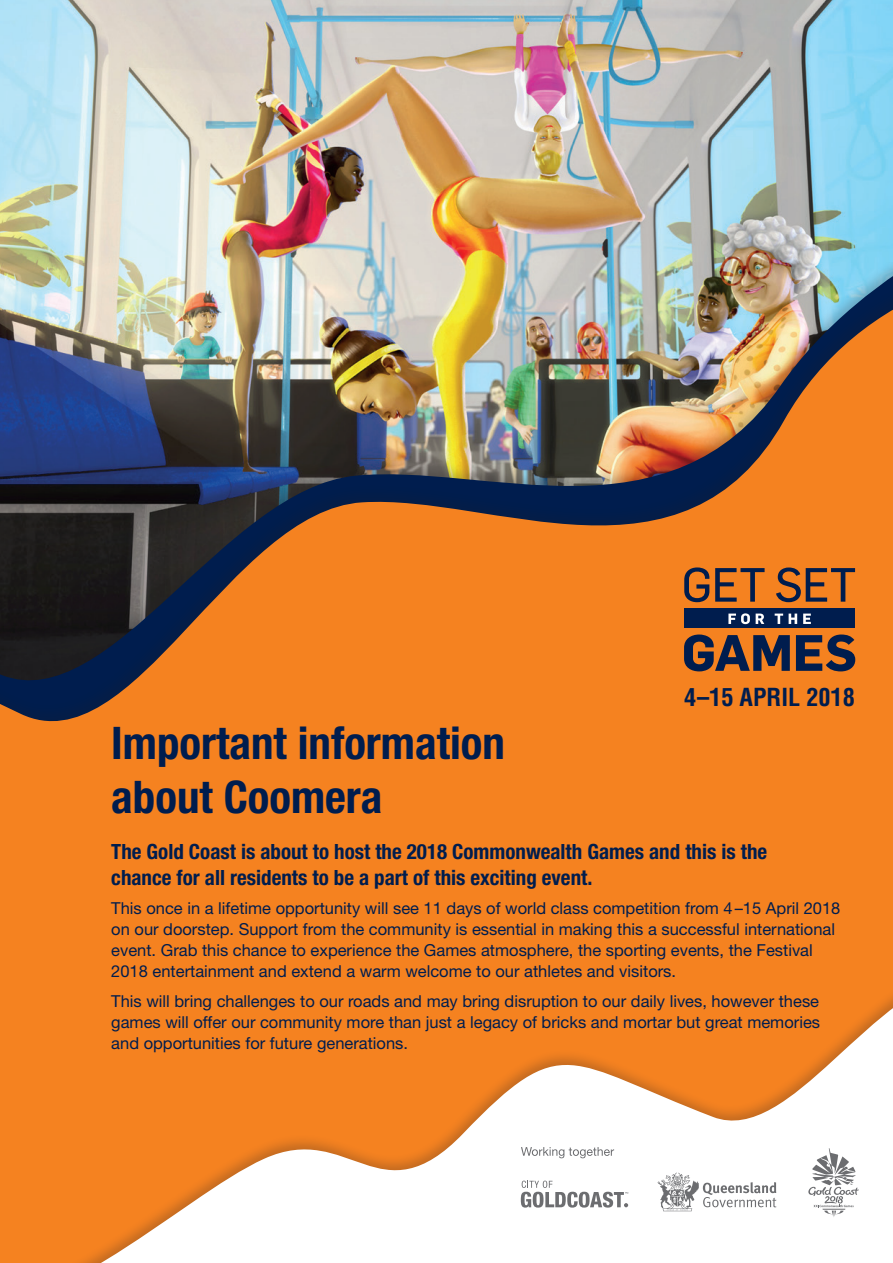
<style>
.page{position:relative;width:893px;height:1263px;background:#fff}
.page>*{position:absolute;margin:0;border:0;box-sizing:border-box;transform-origin:0 0}
.t1{font:700 condensed 45px/54px "Helvetica Neue LT Std";color:#001d4e}
.t2{font:700 condensed 24.3px "Helvetica LT Std";color:#001d4e}
.t3{font:700 condensed 21px/25.2px "Helvetica Neue LT Std";color:#001d4e}
.t4{font:16.5px/21px "Helvetica Neue LT Std";color:#001d4e}
</style>
<div class="page">
<img style="left:0;top:0;width:893px;height:263px">
<img style="left:0;top:263px;width:893px;height:436px">
<div style="left:0;top:699px;width:893px;height:564px;background:#231f20;opacity:.25"></div>
<svg style="left:0;top:715px;width:893px;height:548px;fill:#f58220"></svg>
<svg style="left:808px;top:1148px;width:51px;height:69px"></svg>
<svg style="left:521px;top:1180px;width:107px;height:27px"></svg>
<svg style="left:658px;top:1172px;width:118px;height:39px"></svg>
<svg style="left:521px;top:1147px;width:93px;height:11px"></svg>
<div style="left:684px;top:608px;width:171px;height:20px;background:#001d4e"></div>
<svg style="left:684px;top:567px;width:171px;height:35px"></svg>
<svg style="left:684px;top:634px;width:106px;height:37px"></svg>
<svg style="left:796px;top:634px;width:59px;height:37px"></svg>
<svg style="left:728px;top:613px;width:22px;height:11px"></svg>
<svg style="left:756px;top:614px;width:8px;height:10px"></svg>
<svg style="left:775px;top:614px;width:8px;height:10px"></svg>
<svg style="left:789px;top:614px;width:8px;height:10px"></svg>
<svg style="left:803px;top:614px;width:8px;height:10px"></svg>
<h2 class="t2" style="left:684px;top:681px;width:172px">4 –15 APRIL 2018</h2>
<h1 class="t1" style="left:111px;top:715px;width:395px">Important information about Coomera</h1>
<p class="t3" style="left:111px;top:839px;width:657px">The Gold Coast is about to host the 2018 Commonwealth Games and this is the chance for all residents to be a part of this exciting event.</p>
<p class="t4" style="left:111px;top:897px;width:731px">This once in a lifetime opportunity will see 11 days of world class competition from 4–15 April 2018 on our doorstep. Support from the community is essential in making this a successful international event. Grab this chance to experience the Games atmosphere, the sporting events, the Festival 2018 entertainment and extend a warm welcome to our athletes and visitors.</p>
<p class="t4" style="left:111px;top:990px;width:710px;text-align:justify">This will bring challenges to our roads and may bring disruption to our daily lives, however these games will offer our community more than just a legacy of bricks and mortar but great memories and opportunities for future generations.</p>
</div>
